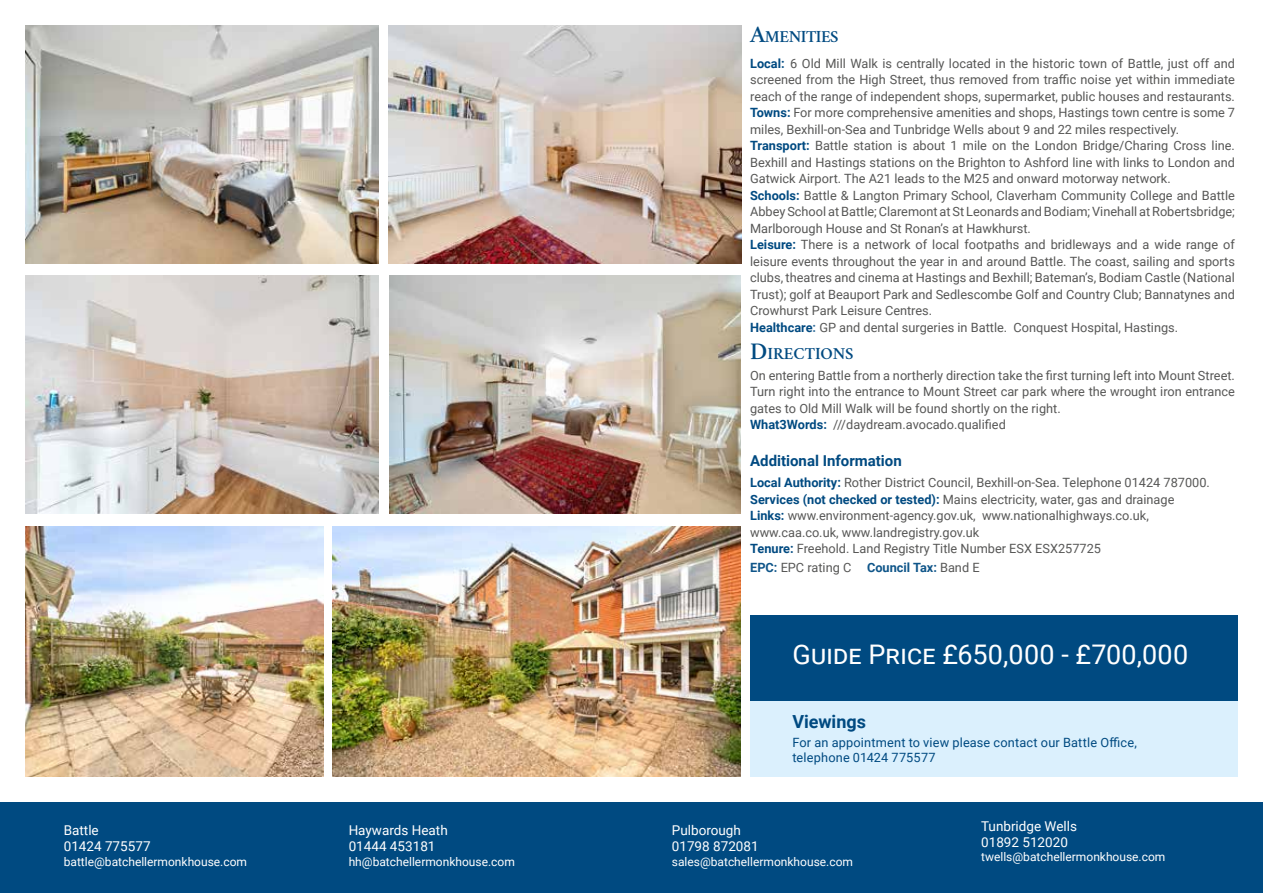
<style>
.page{position:relative;width:1263px;height:893px;background:#fff}
.page>*{position:absolute;margin:0;border:0;box-sizing:border-box;transform-origin:0 0}
.t1{font:27px "Roboto";letter-spacing:.01em;color:#fff}
.t2{font:700 18px "Roboto";color:#004a81}
.t3{font:600 16.8px "Crimson";letter-spacing:-.01em;color:#004a81}
.t4{font:600 16.8px "Crimson";letter-spacing:-.03em;color:#004a81}
.t5{font:700 15px "Roboto";color:#004a81}
.t6{font:13.5px/16.2px "Roboto";color:#fff}
.t7{font:12.75px/16.5px "Roboto";color:#575756}
.t8{font:12.75px/15px "Roboto";letter-spacing:.015em;color:#004a81}
.t9{font:700 12.75px "Roboto";color:#0f5589}
.t10{font:12px "Roboto";color:#fff}
.s1{font-size:24px}
.s2{font-weight:700;color:#004a81}
.s3{font-weight:700;color:#336e9a}
.s4{font-weight:400;color:#575756}
</style>
<div class="page">
<div style="left:750px;top:701px;width:487px;height:76px;background:#dbf0fd"></div>
<img style="left:332px;top:526px;width:409px;height:251px">
<img style="left:26px;top:26px;width:352px;height:237px">
<img style="left:389px;top:26px;width:353px;height:238px">
<img style="left:389px;top:276px;width:352px;height:238px">
<img style="left:26px;top:526px;width:297px;height:251px">
<img style="left:26px;top:276px;width:352px;height:238px">
<div style="left:0;top:802px;width:1263px;height:91px;background:#004a81"></div>
<div style="left:750px;top:615px;width:487px;height:86px;background:#004a81"></div>
<p class="t6" style="left:64px;top:823px;width:88px">Battle<br>01424 775577</p>
<p class="t10" style="left:64px;top:856px;width:185px">battle@batchellermonkhouse.com</p>
<p class="t6" style="left:349px;top:823px;width:101px">Haywards Heath<br>01444 453181</p>
<p class="t10" style="left:349px;top:856px;width:168px">hh@batchellermonkhouse.com</p>
<h3 class="t4" style="left:750px;top:26px;width:90px"><span class="s1">A</span>MENITIES</h3>
<p class="t7" style="left:750px;top:56px;width:486px"><span class="s2">Local:</span> 6 Old Mill Walk is centrally located in the historic town of Battle, just off and screened from the High Street, thus removed from traffic noise yet within immediate reach of the range of independent shops, supermarket, public houses and restaurants.<br><span class="s2">Towns:</span> For more comprehensive amenities and shops, Hastings town centre is some 7 miles, Bexhill-on-Sea and Tunbridge Wells about 9 and 22 miles respectively.<br><span class="s2">Transport:</span> Battle station is about 1 mile on the London Bridge/Charing Cross line.<br>Bexhill and Hastings stations on the Brighton to Ashford line with links to London and Gatwick Airport. The A21 leads to the M25 and onward motorway network.<br><span class="s2">Schools:</span> Battle &amp; Langton Primary School, Claverham Community College and Battle Abbey School at Battle; Claremont at St Leonards and Bodiam; Vinehall at Robertsbridge; Marlborough House and St Ronan’s at Hawkhurst.<br><span class="s2">Leisure:</span> There is a network of local footpaths and bridleways and a wide range of leisure events throughout the year in and around Battle. The coast, sailing and sports clubs, theatres and cinema at Hastings and Bexhill; Bateman’s, Bodiam Castle (National Trust); golf at Beauport Park and Sedlescombe Golf and Country Club; Bannatynes and Crowhurst Park Leisure Centres.<br><span class="s2">Healthcare</span><span class="s3">:</span> GP and dental surgeries in Battle. Conquest Hospital, Hastings.</p>
<h3 class="t3" style="left:750px;top:343px;width:105px"><span class="s1">D</span>IRECTIONS</h3>
<p class="t7" style="left:750px;top:366px;width:486px">On entering Battle from a northerly direction take the first turning left into Mount Street.<br>Turn right into the entrance to Mount Street car park where the wrought iron entrance gates to Old Mill Walk will be found shortly on the right.<br><span class="s2">What3Words:</span> ///daydream.avocado.qualified</p>
<p class="t5" style="left:750px;top:455px;width:153px">Additional Information</p>
<p class="t7" style="left:750px;top:474px;width:461px"><span class="s2">Local Authority:</span> Rother District Council, Bexhill-on-Sea. Telephone 01424 787000.<br><span class="s2">Services (not checked or tested):</span> Mains electricity, water, gas and drainage <span class="s2">Links:</span> www.environment-agency.gov.uk, www.nationalhighways.co.uk, www.caa.co.uk, www.landregistry.gov.uk<br><span class="s2">Tenure:</span> Freehold. Land Registry Title Number ESX ESX257725</p>
<p class="t9" style="left:750px;top:562px;width:231px">EPC: <span class="s4">EPC rating C</span> Council Tax: <span class="s4">Band E</span></p>
<h1 class="t1" style="left:792px;top:635px;width:397px">Guide Price £650,000 - £700,000</h1>
<h2 class="t2" style="left:792px;top:714px;width:75px">Viewings</h2>
<p class="t8" style="left:792px;top:735px;width:346px">For an appointment to view please contact our Battle Office, telephone 01424 775577</p>
<p class="t6" style="left:672px;top:823px;width:88px">Pulborough<br>01798 872081</p>
<p class="t10" style="left:672px;top:856px;width:183px">sales@batchellermonkhouse.com</p>
<p class="t6" style="left:981px;top:819px;width:97px">Tunbridge Wells<br>01892 512020</p>
<p class="t10" style="left:981px;top:852px;width:186px">twells@batchellermonkhouse.com</p>
</div>
